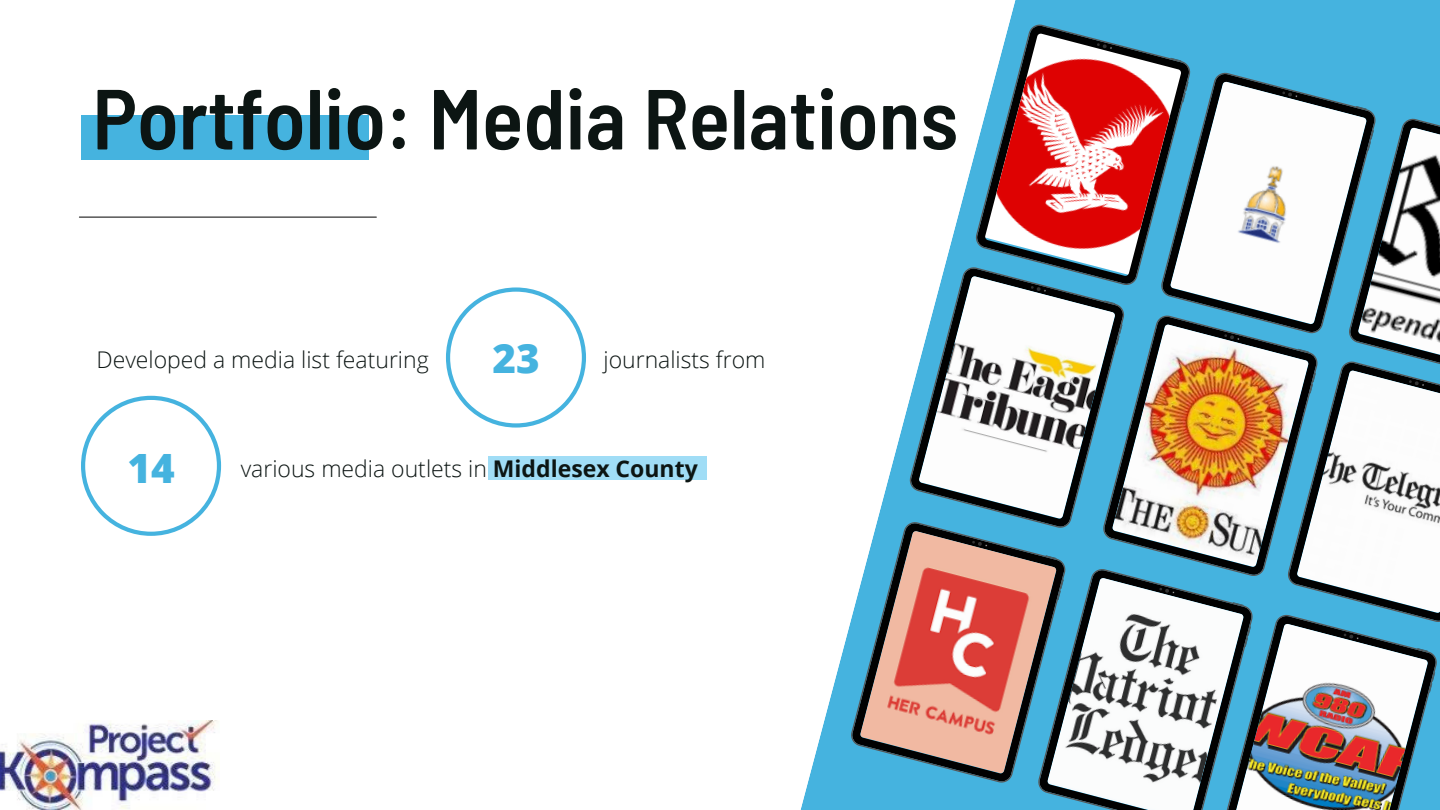
<style>
.page{position:relative;width:1440px;height:810px;background:#fff}
.page>*{position:absolute;margin:0;border:0;box-sizing:border-box;transform-origin:0 0}
.t1{font:600 semi-condensed 85px "Barlow";color:#0c1513}
.t2{font:800 40.4px "Open Sans";color:#45b3df}
.t3{font:300 23px "Open Sans";color:#0c1513}
.s1{font-weight:700}
</style>
<div class="page">
<div style="left:81px;top:116px;width:287px;height:44px;background:#45b3df"></div>
<svg style="left:446px;top:287px;width:140px;height:141px"></svg>
<div style="left:488px;top:457px;width:218px;height:23px;background:#a0ddf6"></div>
<svg style="left:81px;top:396px;width:140px;height:140px"></svg>
<svg style="left:800px;top:0;width:640px;height:810px"></svg>
<svg style="left:973px;top:22px;width:220px;height:266px;fill:#45b3df"></svg>
<img style="left:985px;top:33px;width:196px;height:243px">
<svg style="left:1097px;top:43px;width:15px;height:6px"></svg>
<svg style="left:1170px;top:58px;width:11px;height:3px"></svg>
<svg style="left:1159px;top:70px;width:219px;height:243px;fill:#45b3df"></svg>
<img style="left:1170px;top:81px;width:197px;height:232px">
<svg style="left:1282px;top:91px;width:16px;height:6px"></svg>
<svg style="left:1356px;top:106px;width:11px;height:3px"></svg>
<svg style="left:907px;top:265px;width:220px;height:265px;fill:#45b3df"></svg>
<img style="left:919px;top:276px;width:196px;height:243px">
<svg style="left:1031px;top:286px;width:15px;height:6px"></svg>
<svg style="left:1104px;top:300px;width:11px;height:4px"></svg>
<svg style="left:1101px;top:313px;width:119px;height:254px;fill:#45b3df"></svg>
<img style="left:1112px;top:324px;width:108px;height:243px">
<svg style="left:849px;top:520px;width:219px;height:265px;fill:#45b3df"></svg>
<img style="left:860px;top:531px;width:197px;height:243px">
<svg style="left:972px;top:541px;width:15px;height:6px"></svg>
<svg style="left:1046px;top:555px;width:11px;height:4px"></svg>
<svg style="left:1036px;top:567px;width:184px;height:243px;fill:#45b3df"></svg>
<img style="left:1047px;top:578px;width:173px;height:232px">
<svg style="left:1159px;top:587px;width:16px;height:7px"></svg>
<img style="left:1220px;top:116px;width:220px;height:694px">
<img style="left:1358px;top:127px;width:82px;height:243px">
<img style="left:0;top:720px;width:218px;height:90px">
<hr style="left:79px;top:217px;width:297px;height:1px;background:#000">
<p class="t1" style="left:92px;top:64px;width:867px">Portfolio: Media Relations</p>
<p class="t3" style="left:97px;top:343px;width:334px">Developed a media list featuring</p>
<p class="t2" style="left:492px;top:330px;width:49px">23</p>
<p class="t3" style="left:604px;top:343px;width:164px">journalists from</p>
<p class="t2" style="left:127px;top:440px;width:49px">14</p>
<p class="t3" style="left:241px;top:453px;width:459px">various media outlets in <span class="s1">Middlesex County</span></p>
</div>
